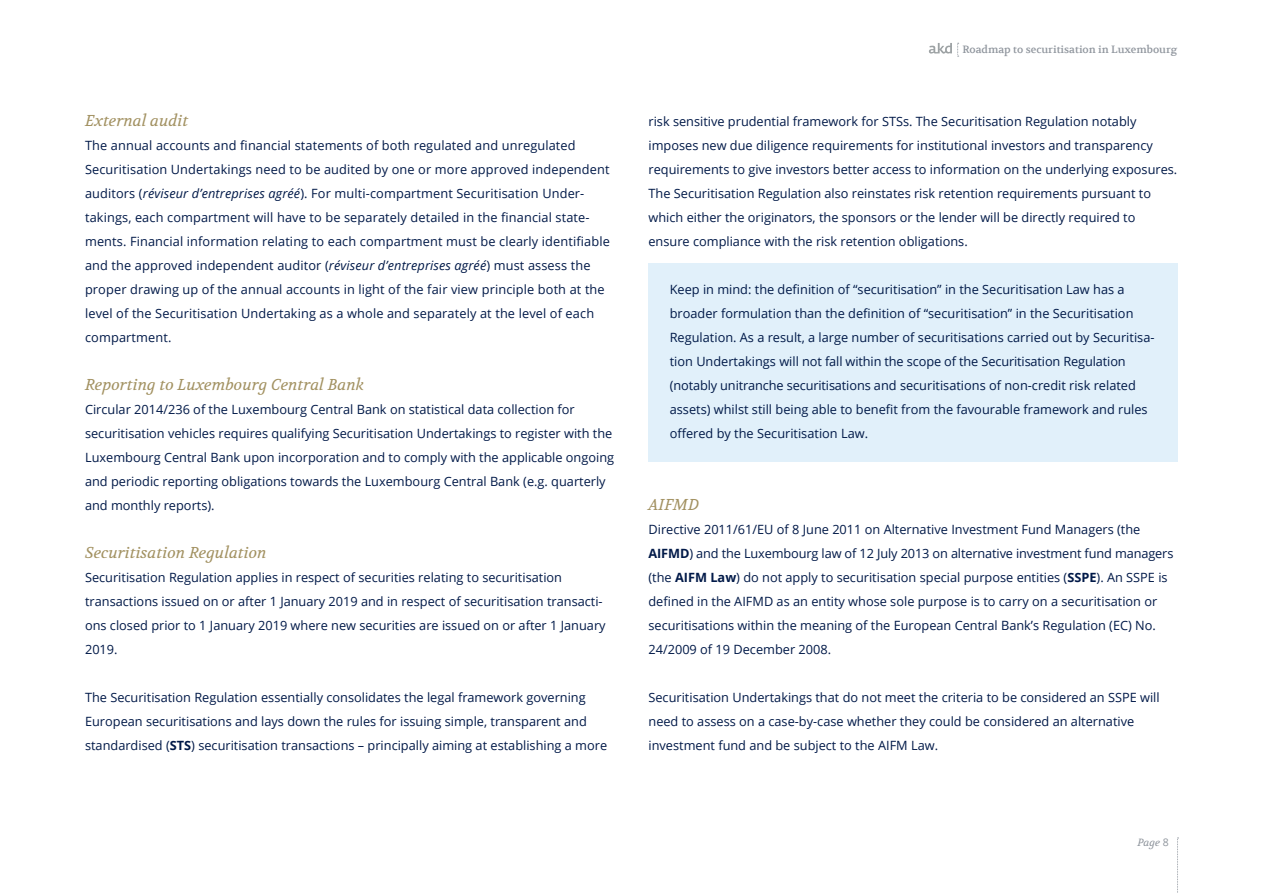
<style>
.page{position:relative;width:1263px;height:893px;background:#fff}
.page>*{position:absolute;margin:0;border:0;box-sizing:border-box;transform-origin:0 0}
.kopje_italic_dark_go{font:italic 15.75px "Volkhov";color:#a29161}
.body_dark_blue{font:12.75px/24px "Open Sans";color:#001948}
.t1{font:10.5px "Volkhov";color:#8f959d}
.t2{font:italic 10.5px "Volkhov";color:#8f959d}
.s1{font-style:italic}
.s2{font-weight:700}
.s3{font-family:"Open Sans";font-style:normal}
</style>
<div class="page">
<svg style="left:1177px;top:838px;width:1px;height:55px"></svg>
<svg style="left:929px;top:43px;width:30px;height:14px"></svg>
<div style="left:648px;top:264px;width:530px;height:198px;background:#e1f0fa"></div>
<p class="kopje_italic_dark_go" style="left:85px;top:111px;width:105px">External audit</p>
<p class="body_dark_blue" style="left:85px;top:133px;width:526px">The annual accounts and financial statements of both regulated and unregulated Securitisation Undertakings need to be audited by one or more approved independent auditors (<span class="s1">réviseur d’entreprises agréé</span>). For multi-compartment Securitisation Under&shy;takings, each compartment will have to be separately detailed in the financial state&shy;ments. Financial information relating to each compartment must be clearly identifiable and the approved independent auditor (<span class="s1">réviseur d’entreprises agréé</span>) must assess the proper drawing up of the annual accounts in light of the fair view principle both at the level of the Securitisation Undertaking as a whole and separately at the level of each compartment.</p>
<p class="kopje_italic_dark_go" style="left:85px;top:375px;width:281px">Reporting to Luxembourg Central Bank</p>
<p class="body_dark_blue" style="left:85px;top:397px;width:531px">Circular 2014/236 of the Luxembourg Central Bank on statistical data collection for securitisation vehicles requires qualifying Securitisation Undertakings to register with the Luxembourg Central Bank upon incorporation and to comply with the applicable ongoing and periodic reporting obligations towards the Luxembourg Central Bank (e.g. quarterly and monthly reports).</p>
<p class="kopje_italic_dark_go" style="left:85px;top:543px;width:183px">Securitisation Regulation</p>
<p class="body_dark_blue" style="left:85px;top:565px;width:522px">Securitisation Regulation applies in respect of securities relating to securitisation transactions issued on or after 1 January 2019 and in respect of securitisation transacti&shy;ons closed prior to 1 January 2019 where new securities are issued on or after 1 January 2019.</p>
<p class="body_dark_blue" style="left:85px;top:685px;width:524px">The Securitisation Regulation essentially consolidates the legal framework governing<br>European securitisations and lays down the rules for issuing simple, transparent and standardised (<span class="s2">STS</span>) securitisation transactions – principally aiming at establishing a more</p>
<p class="t1" style="left:962px;top:43px;width:216px">Roadmap to securitisation in Luxembourg</p>
<p class="body_dark_blue" style="left:648px;top:109px;width:530px">risk sensitive prudential framework for STSs. The Securitisation Regulation notably imposes new due diligence requirements for institutional investors and transparency requirements to give investors better access to information on the underlying exposures.<br>The Securitisation Regulation also reinstates risk retention requirements pursuant to which either the originators, the sponsors or the lender will be directly required to ensure compliance with the risk retention obligations.</p>
<p class="body_dark_blue" style="left:670px;top:277px;width:486px">Keep in mind: the definition of “securitisation” in the Securitisation Law has a broader formulation than the definition of “securitisation” in the Securitisation Regulation. As a result, a large number of securitisations carried out by Securitisa&shy;tion Undertakings will not fall within the scope of the Securitisation Regulation (notably unitranche securitisations and securitisations of non-credit risk related assets) whilst still being able to benefit from the favourable framework and rules offered by the Securitisation Law.</p>
<p class="kopje_italic_dark_go" style="left:648px;top:495px;width:52px">AIFMD</p>
<p class="body_dark_blue" style="left:648px;top:517px;width:526px">Directive 2011/61/EU of 8 June 2011 on Alternative Investment Fund Managers (the <span class="s2">AIFMD</span>) and the Luxembourg law of 12 July 2013 on alternative investment fund managers (the <span class="s2">AIFM Law</span>) do not apply to securitisation special purpose entities (<span class="s2">SSPE</span>). An SSPE is defined in the AIFMD as an entity whose sole purpose is to carry on a securitisation or securitisations within the meaning of the European Central Bank’s Regulation (EC) No.<br>24/2009 of 19 December 2008.</p>
<p class="body_dark_blue" style="left:648px;top:685px;width:513px">Securitisation Undertakings that do not meet the criteria to be considered an SSPE will need to assess on a case-by-case whether they could be considered an alternative investment fund and be subject to the AIFM Law.</p>
<p class="t2" style="left:1137px;top:836px;width:33px">Page <span class="s3">8</span></p>
</div>
